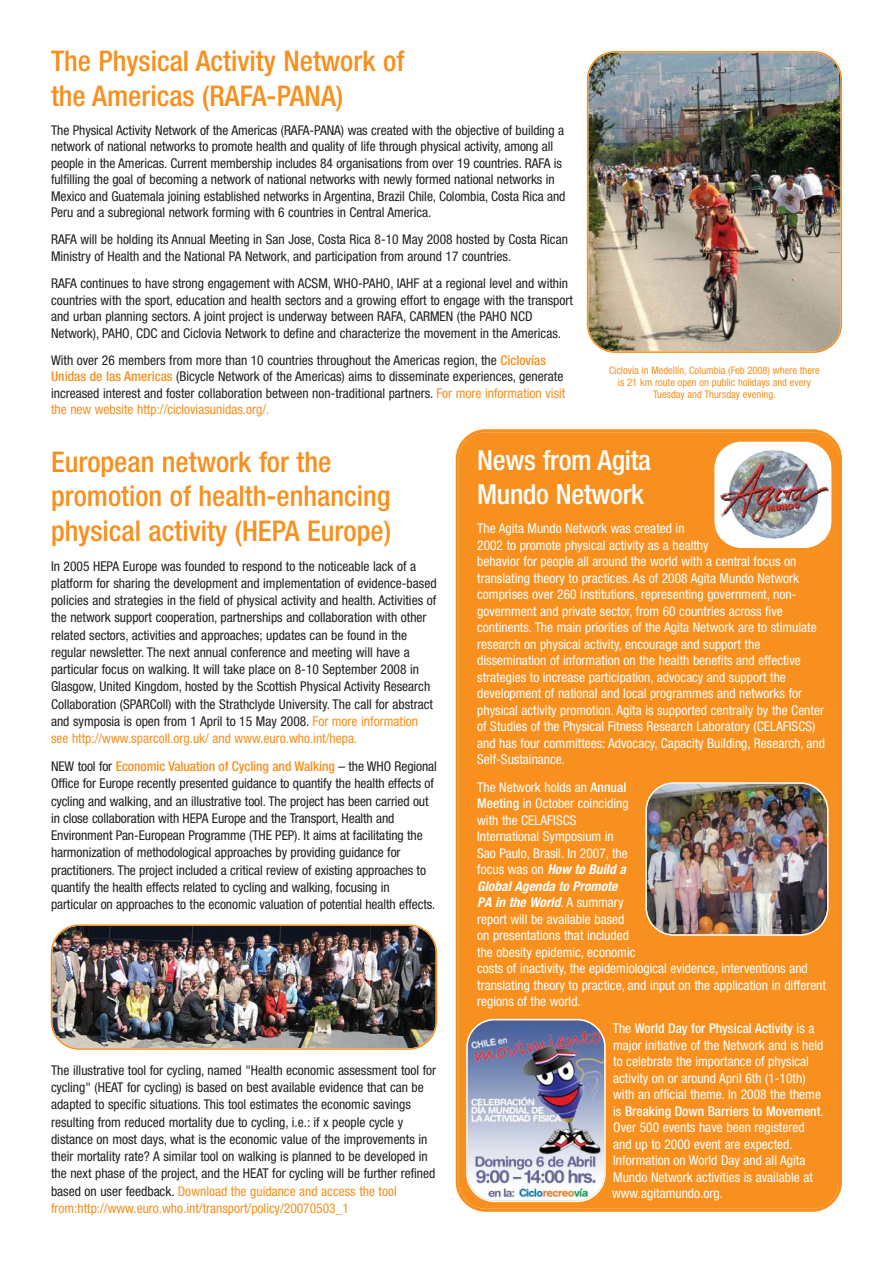
<style>
.page{position:relative;width:893px;height:1263px;background:#fff}
.page>*{position:absolute;margin:0;border:0;box-sizing:border-box;transform-origin:0 0}
.t1{font:500 condensed 28.5px/34.2px "Helvetica Neue";color:#f7901e}
.t2{font:500 condensed 27.75px/33.9px "Helvetica Neue";letter-spacing:-.01em;color:#fff}
.t3{font:condensed 13.5px/17.2px "Helvetica Neue";color:#231f20}
.t4{font:condensed 13.5px/16.5px "Helvetica Neue";color:#fff}
.t5{font:condensed 10.5px/12px "Helvetica Neue";color:#f7901e;text-align:center}
.s1{font-weight:500;color:#f7901e}
.s2{color:#f7901e}
.s3{font-weight:500}
.s4{font-weight:700;font-style:italic}
</style>
<div class="page">
<div style="left:456px;top:429px;width:386px;height:783px;background:#f7901e"></div>
<img style="left:51px;top:924px;width:386px;height:126px">
<img style="left:587px;top:51px;width:255px;height:302px">
<img style="left:645px;top:782px;width:183px;height:154px">
<img style="left:466px;top:1019px;width:140px;height:183px">
<div style="left:714px;top:442px;width:117px;height:106px;background:#fff;border-radius:27px"></div>
<img style="left:716px;top:448px;width:114px;height:91px">
<h1 class="t1" style="left:51px;top:47px;width:355px">The Physical Activity Network of the Americas (RAFA-PANA)</h1>
<p class="t3" style="left:51px;top:123px;width:516px;line-height:16.5px">The Physical Activity Network of the Americas (RAFA-PANA) was created with the objective of building a network of national networks to promote health and quality of life through physical activity, among all people in the Americas. Current membership includes 84 organisations from over 19 countries. RAFA is fulfilling the goal of becoming a network of national networks with newly formed national networks in Mexico and Guatemala joining established networks in Argentina, Brazil Chile, Colombia, Costa Rica and Peru and a subregional network forming with 6 countries in Central America.</p>
<p class="t3" style="left:51px;top:233px;width:518px;line-height:16.5px">RAFA will be holding its Annual Meeting in San Jose, Costa Rica 8-10 May 2008 hosted by Costa Rican<br>Ministry of Health and the National PA Network, and participation from around 17 countries.</p>
<p class="t3" style="left:51px;top:276px;width:523px;line-height:16.5px">RAFA continues to have strong engagement with ACSM, WHO-PAHO, IAHF at a regional level and within countries with the sport, education and health sectors and a growing effort to engage with the transport and urban planning sectors. A joint project is underway between RAFA, CARMEN (the PAHO NCD Network), PAHO, CDC and Ciclovia Network to define and characterize the movement in the Americas.</p>
<p class="t3" style="left:51px;top:353px;width:516px;line-height:16.5px">With over 26 members from more than 10 countries throughout the Americas region, the <span class="s1">Ciclovías Unidas de las Americas</span> (Bicycle Network of the Americas) aims to disseminate experiences, generate increased interest and foster collaboration between non-traditional partners. <span class="s2">For more information visit the new website http://cicloviasunidas.org/.</span></p>
<p class="t5" style="left:609px;top:365px;width:212px">Ciclovía in Medellín, Columbia (Feb 2008) where there is 21 km route open on public holidays and every<br>Tuesday and Thursday evening.</p>
<h2 class="t2" style="left:477px;top:446px;width:175px">News from Agita<br>Mundo Network</h2>
<p class="t4" style="left:477px;top:522px;width:349px">The Agita Mundo Network was created in<br>2002 to promote physical activity as a healthy<br>behavior for people all around the world with a central focus on translating theory to practices. As of 2008 Agita Mundo Network comprises over 260 Institutions, representing government, non&shy;government and private sector, from 60 countries across five continents. The main priorities of the Agita Network are to stimulate research on physical activity, encourage and support the dissemination of information on the health benefits and effective strategies to increase participation, advocacy and support the development of national and local programmes and networks for physical activity promotion. Agita is supported centrally by the Center of Studies of the Physical Fitness Research Laboratory (CELAFISCS) and has four committees: Advocacy, Capacity Building, Research, and Self-Sustainance.</p>
<p class="t4" style="left:477px;top:780px;width:350px">The Network holds an <span class="s3">Annual<br>Meeting</span> in October coinciding<br>with the CELAFISCS<br>International Symposium in<br>Sao Paulo, Brasil. In 2007, the<br>focus was on <span class="s4">How to Build a<br>Global Agenda to Promote<br>PA in the World</span>. A summary<br>report will be available based<br>on presentations that included<br>the obesity epidemic, economic<br>costs of inactivity, the epidemiological evidence, interventions and translating theory to practice, and input on the application in different regions of the world.</p>
<p class="t4" style="left:612px;top:1021px;width:213px">The <span class="s3">World Day for Physical Activity</span> is a major initiative of the Network and is held to celebrate the importance of physical activity on or around April 6th (1-10th) with an official theme. In 2008 the theme is <span class="s3">Breaking Down Barriers to Movement</span>.<br>Over 500 events have been registered and up to 2000 event are expected.<br>Information on World Day and all Agita Mundo Network activities is available at www.agitamundo.org.</p>
<h1 class="t1" style="left:51px;top:448px;width:341px">European network for the promotion of health-enhancing physical activity (HEPA Europe)</h1>
<p class="t3" style="left:51px;top:558px;width:387px">In 2005 HEPA Europe was founded to respond to the noticeable lack of a platform for sharing the development and implementation of evidence-based policies and strategies in the field of physical activity and health. Activities of the network support cooperation, partnerships and collaboration with other related sectors, activities and approaches; updates can be found in the regular newsletter. The next annual conference and meeting will have a particular focus on walking. It will take place on 8-10 September 2008 in Glasgow, United Kingdom, hosted by the Scottish Physical Activity Research Collaboration (SPARColl) with the Strathclyde University. The call for abstract and symposia is open from 1 April to 15 May 2008. <span class="s2">For more information see http://www.sparcoll.org.uk/ and www.euro.who.int/hepa.</span></p>
<p class="t3" style="left:51px;top:759px;width:387px">NEW tool for <span class="s1">Economic Valuation of Cycling and Walking</span> – the WHO Regional Office for Europe recently presented guidance to quantify the health effects of cycling and walking, and an illustrative tool. The project has been carried out in close collaboration with HEPA Europe and the Transport, Health and Environment Pan-European Programme (THE PEP). It aims at facilitating the harmonization of methodological approaches by providing guidance for practitioners. The project included a critical review of existing approaches to quantify the health effects related to cycling and walking, focusing in particular on approaches to the economic valuation of potential health effects.</p>
<p class="t3" style="left:51px;top:1063px;width:387px">The illustrative tool for cycling, named "Health economic assessment tool for cycling" (HEAT for cycling) is based on best available evidence that can be adapted to specific situations. This tool estimates the economic savings resulting from reduced mortality due to cycling, i.e.: if x people cycle y distance on most days, what is the economic value of the improvements in their mortality rate? A similar tool on walking is planned to be developed in the next phase of the project, and the HEAT for cycling will be further refined based on user feedback. <span class="s2">Download the guidance and access the tool from:http://www.euro.who.int/transport/policy/20070503_1</span></p>
</div>
